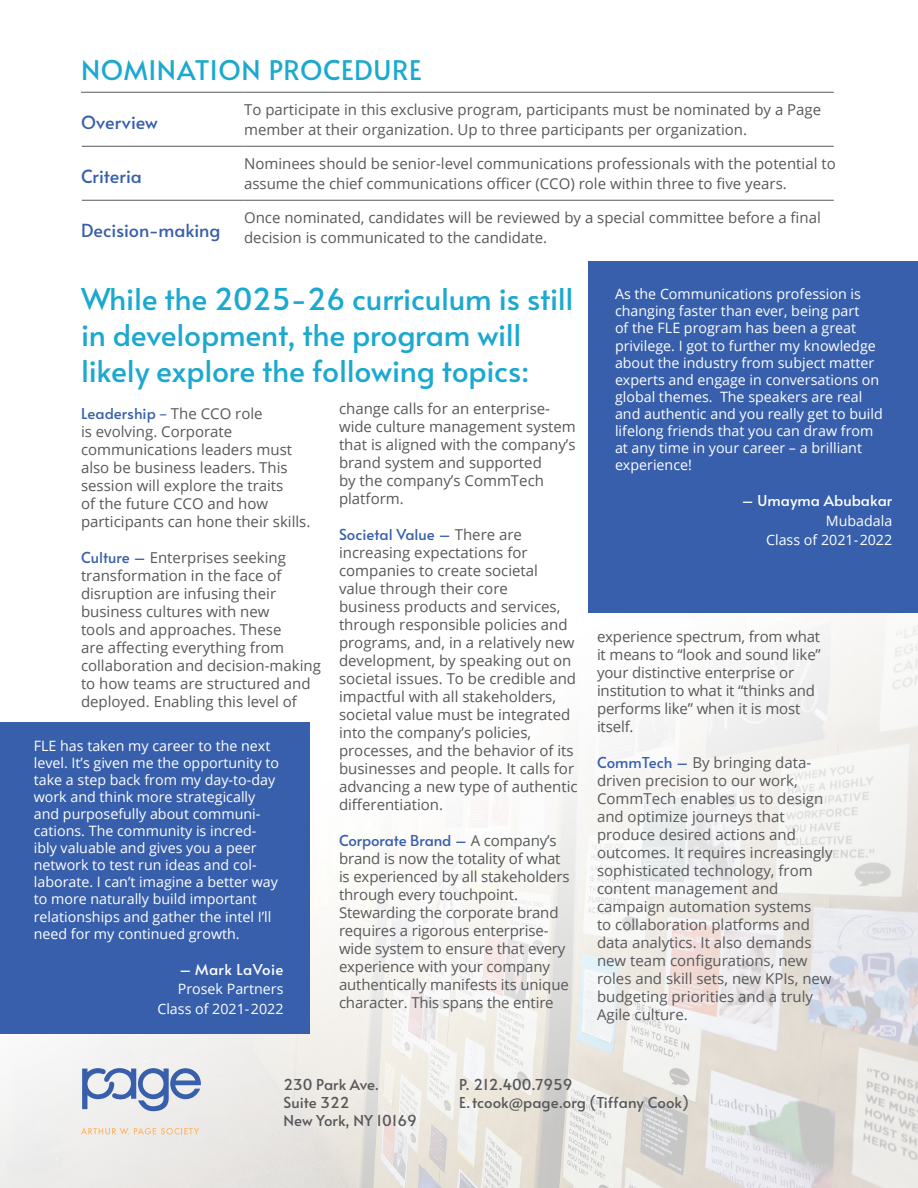
<style>
.page{position:relative;width:918px;height:1188px;background:#fff}
.page>*{position:absolute;margin:0;border:0;box-sizing:border-box;transform-origin:0 0}
.t1{font:30px/36px "Alata";letter-spacing:-.01em;color:#1ca9cf}
.t2{font:27px "Alata";letter-spacing:.02em;color:#1ca9cf}
.t3{font:18px "Alata";letter-spacing:-.005em;color:#375fac}
.t4{font:15px/18px "Open Sans";color:#57585a}
.t5{font:15px "Alata";color:#57585a}
.t6{font:15px "Alata";color:#fff}
.t7{font:15px "Alata";letter-spacing:.025em;color:#fff}
.t8{font:14.25px/17.1px "Open Sans";color:#fff}
.s1{font-family:"Alata";color:#375fac}
.s2{color:#375fac}
</style>
<div class="page">
<svg style="left:0;top:613px;width:918px;height:575px"></svg>
<hr style="left:82px;top:200px;width:162px;height:1px;background:#57585a">
<hr style="left:244px;top:200px;width:590px;height:1px;background:#57585a">
<hr style="left:82px;top:146px;width:162px;height:1px;background:#57585a">
<hr style="left:244px;top:146px;width:590px;height:1px;background:#57585a">
<hr style="left:81px;top:92px;width:163px;height:1px;background:#57585a">
<hr style="left:244px;top:92px;width:590px;height:1px;background:#57585a">
<svg style="left:82px;top:1068px;width:119px;height:43px"></svg>
<svg style="left:81px;top:1128px;width:118px;height:7px"></svg>
<div style="left:0;top:723px;width:310px;height:311px;background:#375fac"></div>
<div style="left:588px;top:261px;width:330px;height:352px;background:#375fac"></div>
<p class="t2" style="left:81px;top:46px;width:342px">NOMINATION PROCEDURE</p>
<p class="t3" style="left:81px;top:107px;width:78px">Overview</p>
<p class="t4" style="left:244px;top:99px;width:579px;line-height:19.5px">To participate in this exclusive program, participants must be nominated by a Page member at their organization. Up to three participants per organization.</p>
<p class="t3" style="left:81px;top:161px;width:62px">Criteria</p>
<p class="t3" style="left:81px;top:215px;width:141px">Decision-making</p>
<p class="t4" style="left:244px;top:154px;width:593px">Nominees should be senior-level communications professionals with the potential to</p>
<p class="t4" style="left:244px;top:174px;width:544px">assume the chief communications officer (CCO) role within three to five years.</p>
<p class="t4" style="left:244px;top:208px;width:578px">Once nominated, candidates will be reviewed by a special committee before a final</p>
<p class="t4" style="left:244px;top:228px;width:305px">decision is communicated to the candidate.</p>
<p class="t1" style="left:81px;top:278px;width:494px">While the 2025-26 curriculum is still in development, the program will likely explore the following topics:</p>
<p class="t4" style="left:81px;top:404px;width:231px"><span class="s1">Leadership</span> <span class="s2">–</span> The CCO role<br>is evolving. Corporate communications leaders must also be business leaders. This session will explore the traits<br>of the future CCO and how participants can hone their skills.</p>
<p class="t4" style="left:81px;top:548px;width:242px"><span class="s1">Culture –</span> Enterprises seeking transformation in the face of disruption are infusing their business cultures with new<br>tools and approaches. These<br>are affecting everything from collaboration and decision-making to how teams are structured and deployed. Enabling this level of</p>
<p class="t4" style="left:339px;top:399px;width:238px">change calls for an enterprise&shy;wide culture management system that is aligned with the company’s brand system and supported<br>by the company’s CommTech platform.</p>
<p class="t4" style="left:339px;top:525px;width:240px"><span class="s1">Societal Value –</span> There are increasing expectations for companies to create societal value through their core<br>business products and services, through responsible policies and programs, and, in a relatively new development, by speaking out on societal issues. To be credible and impactful with all stakeholders, societal value must be integrated into the company’s policies, processes, and the behavior of its businesses and people. It calls for advancing a new type of authentic differentiation.</p>
<p class="t4" style="left:339px;top:831px;width:232px"><span class="s1">Corporate Brand –</span> A company’s brand is now the totality of what is experienced by all stakeholders through every touchpoint.<br>Stewarding the corporate brand requires a rigorous enterprise&shy;wide system to ensure that every experience with your company authentically manifests its unique character. This spans the entire</p>
<p class="t8" style="left:34px;top:736px;width:247px">FLE has taken my career to the next level. It’s given me the opportunity to take a step back from my day-to-day work and think more strategically and purposefully about communi&shy;cations. The community is incred&shy;ibly valuable and gives you a peer network to test run ideas and col&shy;laborate. I can’t imagine a better way to more naturally build important relationships and gather the intel I’ll need for my continued growth.</p>
<p class="t7" style="left:179px;top:956px;width:106px">– Mark LaVoie</p>
<p class="t8" style="left:178px;top:980px;width:107px">Prosek Partners</p>
<p class="t8" style="left:157px;top:1000px;width:128px">Class of 2021-2022</p>
<p class="t8" style="left:615px;top:285px;width:269px">As the Communications profession is changing faster than ever, being part<br>of the FLE program has been a great privilege. I got to further my knowledge about the industry from subject matter experts and engage in conversations on global themes. The speakers are real and authentic and you really get to build lifelong friends that you can draw from at any time in your career – a brilliant experience!</p>
<p class="t6" style="left:741px;top:488px;width:152px">– Umayma Abubakar</p>
<p class="t8" style="left:826px;top:512px;width:68px">Mubadala</p>
<p class="t8" style="left:766px;top:531px;width:128px">Class of 2021-2022</p>
<p class="t4" style="left:597px;top:627px;width:225px">experience spectrum, from what it means to “look and sound like” your distinctive enterprise or institution to what it “thinks and performs like” when it is most itself.</p>
<p class="t4" style="left:597px;top:753px;width:237px"><span class="s1">CommTech –</span> By bringing data&shy;driven precision to our work,<br>CommTech enables us to design and optimize journeys that produce desired actions and outcomes. It requires increasingly sophisticated technology, from content management and campaign automation systems<br>to collaboration platforms and data analytics. It also demands new team configurations, new roles and skill sets, new KPIs, new budgeting priorities and a truly<br>Agile culture.</p>
<p class="t5" style="left:284px;top:1071px;width:97px">230 Park Ave.</p>
<p class="t5" style="left:284px;top:1089px;width:68px">Suite 322</p>
<p class="t5" style="left:284px;top:1107px;width:135px">New York, NY 10169</p>
<p class="t5" style="left:459px;top:1071px;width:115px">P. 212.400.7959</p>
<p class="t5" style="left:459px;top:1089px;width:232px">E.tcook@page.org (Tiffany Cook)</p>
</div>
